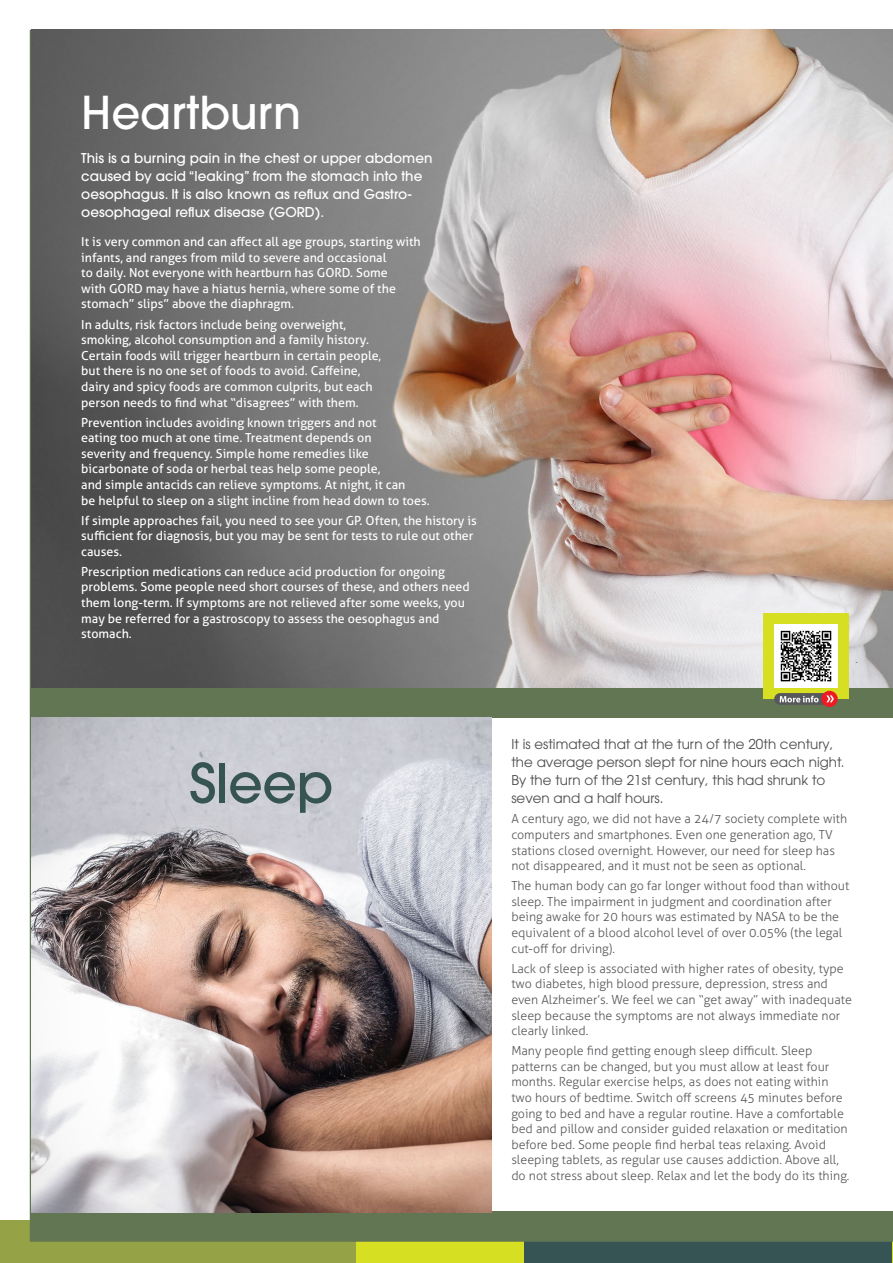
<style>
.page{position:relative;width:893px;height:1263px;background:#fff}
.page>*{position:absolute;margin:0;border:0;box-sizing:border-box;transform-origin:0 0}
.HN_Body_text{font:500 54px "ITC Avant Garde Pro";letter-spacing:-.01em;color:#365453}
.HN_Body_text-2{font:500 45px "ITC Avant Garde Pro";color:#fff}
.HN_Body_text-3{font:500 13.5px/18px "ITC Avant Garde Pro";color:#fff}
.HN_Body_text-4{font:13.5px/18px "ITC Avant Garde Pro";color:#4b4c4d}
.HN_Body_text-5{font:12.45px/15.6px "Aller";color:#fff}
.HN_Body_text-6{font:300 12.45px/15.6px "Aller";color:#57585a}
</style>
<div class="page">
<div style="left:0;top:1220px;width:356px;height:43px;background:#96a246"></div>
<div style="left:356px;top:1220px;width:356px;height:43px;background:#d6df21"></div>
<div style="left:524px;top:1220px;width:369px;height:43px;background:#365453"></div>
<div style="left:31px;top:1211px;width:862px;height:29px;background:#637653"></div>
<div style="left:31px;top:688px;width:862px;height:29px;background:#637653"></div>
<img style="left:31px;top:717px;width:461px;height:495px">
<img style="left:31px;top:30px;width:862px;height:658px">
<div style="left:763px;top:613px;width:85px;height:85px;background:#d6df21"></div>
<div style="left:774px;top:624px;width:64px;height:64px;background:#fff"></div>
<div style="left:821px;top:691px;width:17px;height:16px;background:#ed1c24;border-radius:50%"></div>
<svg style="left:774px;top:693px;width:60px;height:12px"></svg>
<img style="left:780px;top:630px;width:52px;height:52px">
<p class="HN_Body_text-2" style="left:81px;top:84px;width:222px">Heartburn</p>
<p class="HN_Body_text-3" style="left:81px;top:149px;width:353px">This is a burning pain in the chest or upper abdomen caused by acid “leaking” from the stomach into the oesophagus. It is also known as reflux and Gastro&shy;oesophageal reflux disease (GORD).</p>
<p class="HN_Body_text-5" style="left:81px;top:234px;width:341px">It is very common and can affect all age groups, starting with infants, and ranges from mild to severe and occasional<br>to daily. Not everyone with heartburn has GORD. Some<br>with GORD may have a hiatus hernia, where some of the stomach” slips” above the diaphragm.</p>
<p class="HN_Body_text-5" style="left:81px;top:316px;width:302px">In adults, risk factors include being overweight, smoking, alcohol consumption and a family history.<br>Certain foods will trigger heartburn in certain people, but there is no one set of foods to avoid. Caffeine, dairy and spicy foods are common culprits, but each person needs to find what “disagrees” with them.</p>
<p class="HN_Body_text-5" style="left:81px;top:414px;width:350px">Prevention includes avoiding known triggers and not<br>eating too much at one time. Treatment depends on<br>severity and frequency. Simple home remedies like bicarbonate of soda or herbal teas help some people,<br>and simple antacids can relieve symptoms. At night, it can<br>be helpful to sleep on a slight incline from head down to toes.</p>
<p class="HN_Body_text-5" style="left:81px;top:512px;width:397px">If simple approaches fail, you need to see your GP. Often, the history is sufficient for diagnosis, but you may be sent for tests to rule out other causes.</p>
<p class="HN_Body_text-5" style="left:81px;top:563px;width:390px">Prescription medications can reduce acid production for ongoing problems. Some people need short courses of these, and others need them long-term. If symptoms are not relieved after some weeks, you may be referred for a gastroscopy to assess the oesophagus and stomach.</p>
<p class="HN_Body_text" style="left:189px;top:748px;width:146px">Sleep</p>
<p class="HN_Body_text-4" style="left:511px;top:734px;width:335px">It is estimated that at the turn of the 20th century, the average person slept for nine hours each night.<br>By the turn of the 21st century, this had shrunk to seven and a half hours.</p>
<p class="HN_Body_text-6" style="left:511px;top:811px;width:337px">A century ago, we did not have a 24/7 society complete with computers and smartphones. Even one generation ago, TV stations closed overnight. However, our need for sleep has not disappeared, and it must not be seen as optional.</p>
<p class="HN_Body_text-6" style="left:511px;top:878px;width:339px">The human body can go far longer without food than without sleep. The impairment in judgment and coordination after being awake for 20 hours was estimated by NASA to be the equivalent of a blood alcohol level of over 0.05% (the legal cut-off for driving).</p>
<p class="HN_Body_text-6" style="left:511px;top:960px;width:342px">Lack of sleep is associated with higher rates of obesity, type two diabetes, high blood pressure, depression, stress and even Alzheimer’s. We feel we can “get away” with inadequate sleep because the symptoms are not always immediate nor clearly linked.</p>
<p class="HN_Body_text-6" style="left:511px;top:1043px;width:340px">Many people find getting enough sleep difficult. Sleep patterns can be changed, but you must allow at least four months. Regular exercise helps, as does not eating within two hours of bedtime. Switch off screens 45 minutes before going to bed and have a regular routine. Have a comfortable bed and pillow and consider guided relaxation or meditation before bed. Some people find herbal teas relaxing. Avoid sleeping tablets, as regular use causes addiction. Above all, do not stress about sleep. Relax and let the body do its thing.</p>
</div>
